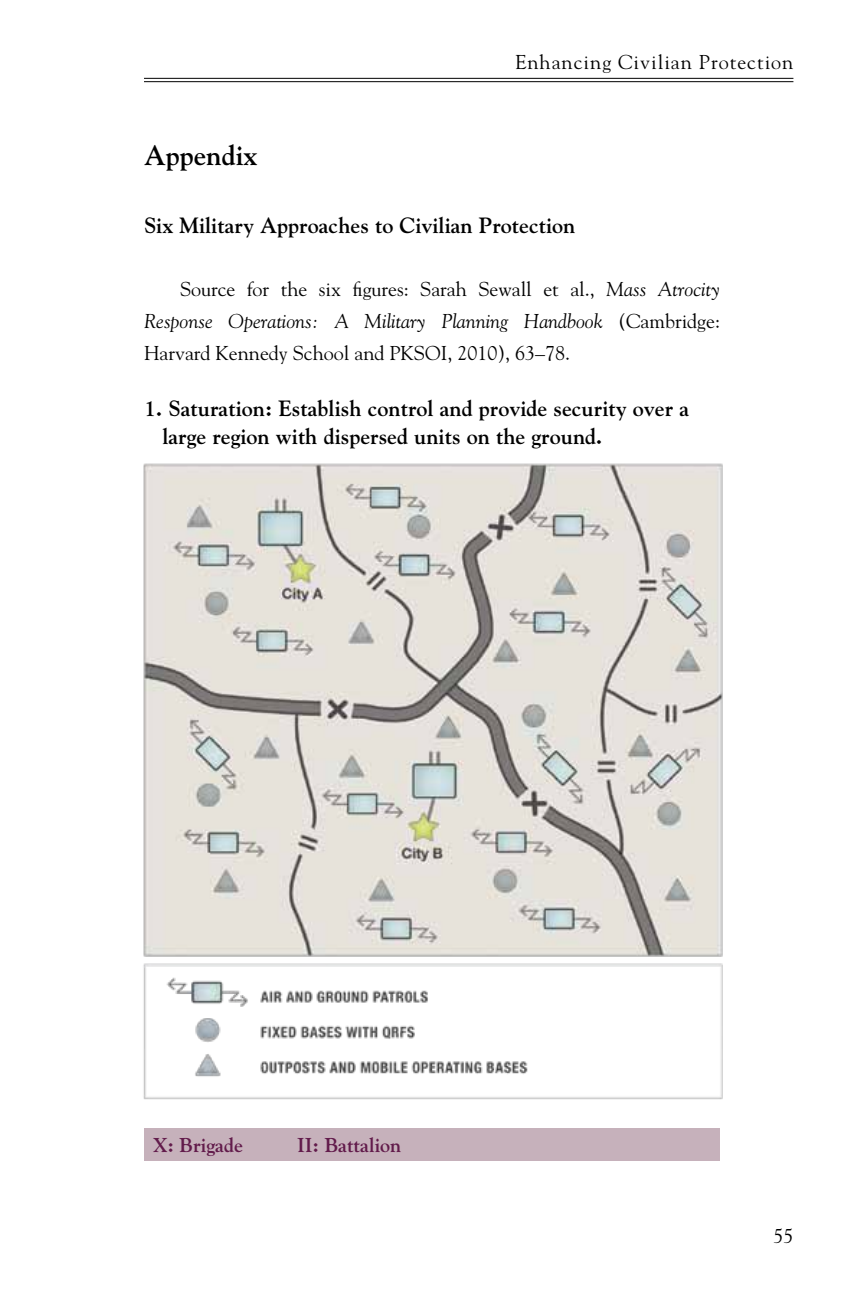
<style>
.page{position:relative;width:864px;height:1296px;background:#fff}
.page>*{position:absolute;margin:0;border:0;box-sizing:border-box;transform-origin:0 0}
.t1{font:700 28px "Goudy Std";color:#000}
.t2{font:700 22px/28px "Goudy Std";color:#000}
.t3{font:20px/32px "Goudy Std";color:#000;text-align:justify}
.t4{font:20px "Goudy Std";letter-spacing:.05em;color:#000}
.t5{font:700 20px "Goudy Std";color:#621b4b}
.s1{font-style:italic}
</style>
<div class="page">
<hr style="left:144px;top:78px;width:649px;height:1px;background:#000">
<hr style="left:144px;top:81px;width:649px;height:1px;background:#000">
<img style="left:143px;top:463px;width:580px;height:637px">
<div style="left:144px;top:1128px;width:576px;height:33px;background:#c6b1bb"></div>
<h1 class="t1" style="left:144px;top:138px;width:115px">Appendix</h1>
<p class="t4" style="left:515px;top:50px;width:280px">Enhancing Civilian Protection</p>
<p class="t2" style="left:144px;top:211px;width:433px">Six Military Approaches to Civilian Protection</p>
<p class="t3" style="left:144px;top:273px;width:578px;text-indent:36px">Source for the six figures: Sarah Sewall et al., <span class="s1">Mass Atrocity Response Operations: A Military Planning Handbook</span> (Cambridge:<br>Harvard Kennedy School and PKSOI, 2010), 63–78.</p>
<p class="t2" style="left:162px;top:394px;width:528px;text-indent:-18px">1. Saturation: Establish control and provide security over a large region with dispersed units on the ground.</p>
<p class="t5" style="left:153px;top:1133px;width:91px">X: Brigade</p>
<p class="t5" style="left:297px;top:1133px;width:106px">II: Battalion</p>
<p class="t3" style="left:773px;top:1220px;width:21px">55</p>
</div>
